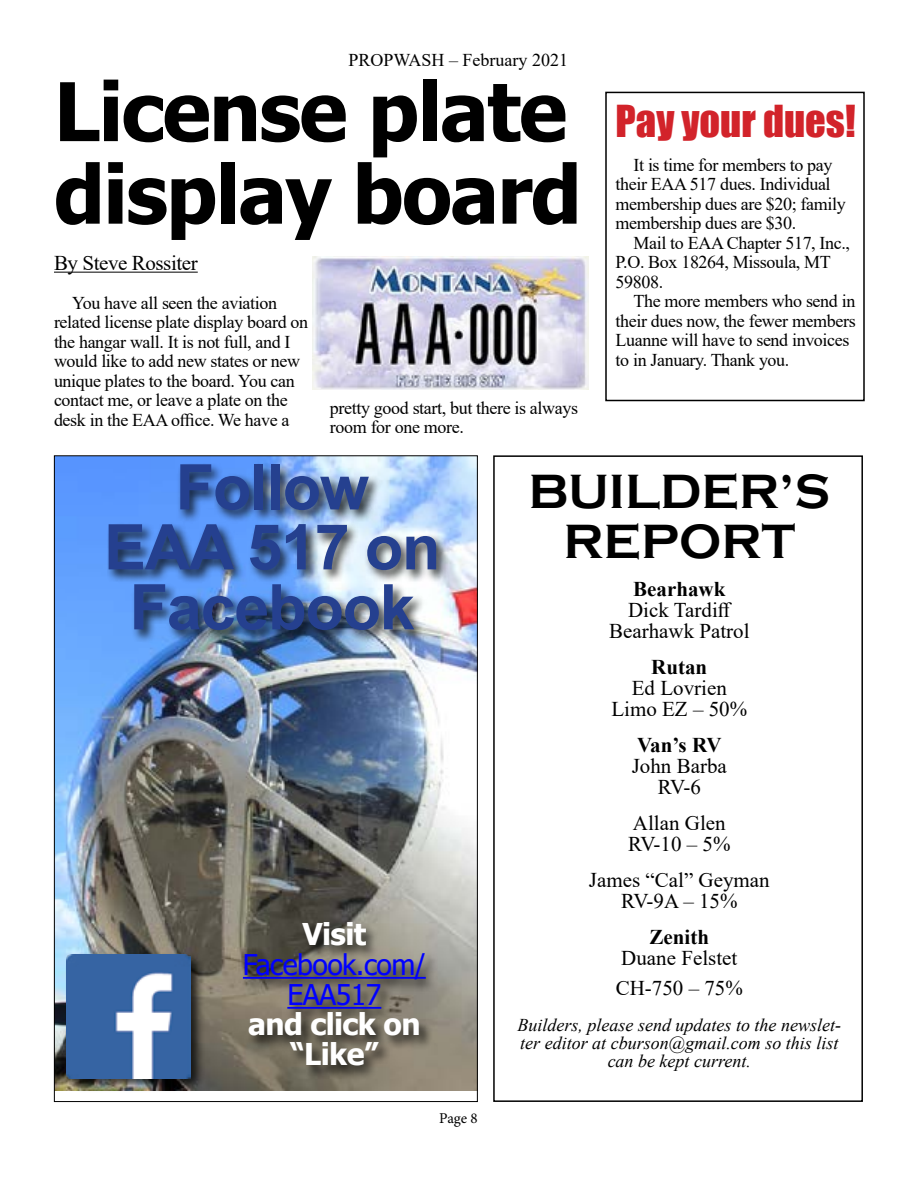
<style>
.page{position:relative;width:918px;height:1188px;background:#fff}
.page>*{position:absolute;margin:0;border:0;box-sizing:border-box;transform-origin:0 0}
.t1{font:700 81px/82.5px "Tahoma";letter-spacing:-.02em;color:#000}
.t2{font:700 63px/60px "Arial";letter-spacing:-.02em;color:#25408f;text-align:center}
.t3{font:700 49.5px/49.5px "Copperplate Gothic";color:#000;text-align:center}
.t4{font:40.5px "Impact";color:#d2232a}
.t5{font:700 30px/30px "Tahoma";letter-spacing:-.02em;color:#fff;text-align:center}
.t6{font:28.5px/30px "Tahoma";letter-spacing:-.02em;color:#00f;text-align:center}
.t7{font:21px/21px "Times New Roman";color:#000;text-align:center}
.t8{font:700 21px "Times New Roman";color:#000}
.t9{font:21px "Times New Roman";letter-spacing:-.02em;color:#000}
.t10{font:18px/19.5px "Times New Roman";letter-spacing:-.02em;color:#000}
.t11{font:italic 18px/18px "Times New Roman";color:#000;text-align:center}
.t12{font:18px "Times New Roman";color:#000}
.t13{font:15px "Minion Pro";color:#000}
</style>
<div class="page">
<div style="left:605px;top:92px;width:260px;height:309px;border:2px solid #000"></div>
<img style="left:56px;top:457px;width:420px;height:634px">
<div style="left:65px;top:952px;width:140px;height:141px;background:#000;opacity:.75"></div>
<img style="left:66px;top:954px;width:124px;height:124px">
<div style="left:241px;top:922px;width:198px;height:158px;background:#000;opacity:.75"></div>
<hr style="left:243px;top:977px;width:183px;height:2px;background:#00f">
<hr style="left:287px;top:1007px;width:94px;height:2px;background:#00f">
<div style="left:107px;top:463px;width:342px;height:180px;background:#000;opacity:.75"></div>
<div style="left:493px;top:455px;width:370px;height:647px;border:2px solid #000"></div>
<hr style="left:54px;top:272px;width:144px;height:1px;background:#000">
<img style="left:312px;top:257px;width:276px;height:132px">
<p class="t12" style="left:349px;top:47px;width:221px">PROPWASH – February 2021</p>
<h1 class="t1" style="left:54px;top:74px;width:529px">License plate display board</h1>
<p class="t9" style="left:54px;top:248px;width:145px">By Steve Rossiter</p>
<p class="t10" style="left:54px;top:293px;width:256px;text-indent:18px">You have all seen the aviation related license plate display board on the hangar wall. It is not full, and I would like to add new states or new unique plates to the board. You can contact me, or leave a plate on the desk in the EAA office. We have a</p>
<p class="t10" style="left:330px;top:397px;width:250px">pretty good start, but there is always room for one more.</p>
<h3 class="t4" style="left:616px;top:90px;width:242px">Pay your dues!</h3>
<p class="t10" style="left:616px;top:155px;width:232px;text-indent:18px">It is time for members to pay their EAA 517 dues. Individual membership dues are $20; family membership dues are $30.</p>
<p class="t10" style="left:616px;top:233px;width:236px;text-indent:18px">Mail to EAA Chapter 517, Inc.,<br>P.O. Box 18264, Missoula, MT<br>59808.</p>
<p class="t10" style="left:616px;top:291px;width:242px;text-indent:18px">The more members who send in their dues now, the fewer members<br>Luanne will have to send invoices to in January. Thank you.</p>
<h2 class="t2" style="left:104px;top:458px;width:338px">Follow<br>EAA 517 on<br>Facebook</h2>
<h3 class="t3" style="left:529px;top:468px;width:303px">BUILDER’S<br>REPORT</h3>
<p class="t8" style="left:633px;top:574px;width:94px">Bearhawk</p>
<p class="t7" style="left:609px;top:599px;width:142px">Dick Tardiff<br>Bearhawk Patrol</p>
<p class="t8" style="left:651px;top:652px;width:58px">Rutan</p>
<p class="t7" style="left:611px;top:677px;width:137px">Ed Lovrien<br>Limo EZ – 50%</p>
<p class="t8" style="left:637px;top:730px;width:86px">Van’s RV</p>
<p class="t7" style="left:632px;top:755px;width:97px">John Barba<br>RV-6</p>
<p class="t7" style="left:628px;top:812px;width:104px;text-align:left">Allan Glen<br>RV-10 – 5%</p>
<p class="t7" style="left:589px;top:869px;width:182px">James “Cal” Geyman<br>RV-9A – 15%</p>
<p class="t8" style="left:650px;top:922px;width:61px">Zenith</p>
<p class="t7" style="left:616px;top:943px;width:129px;line-height:30px;text-align:left">Duane Felstet<br>CH-750 – 75%</p>
<p class="t11" style="left:518px;top:1016px;width:325px">Builders, please send updates to the newslet&shy;ter editor at cburson@gmail.com so this list can be kept current.</p>
<h3 class="t5" style="left:302px;top:921px;width:65px">Visit</h3>
<h3 class="t6" style="left:243px;top:952px;width:184px">Facebook.com/<br>EAA517</h3>
<h3 class="t5" style="left:248px;top:1011px;width:174px">and click on “Like”</h3>
<p class="t13" style="left:439px;top:1108px;width:40px">Page 8</p>
</div>
